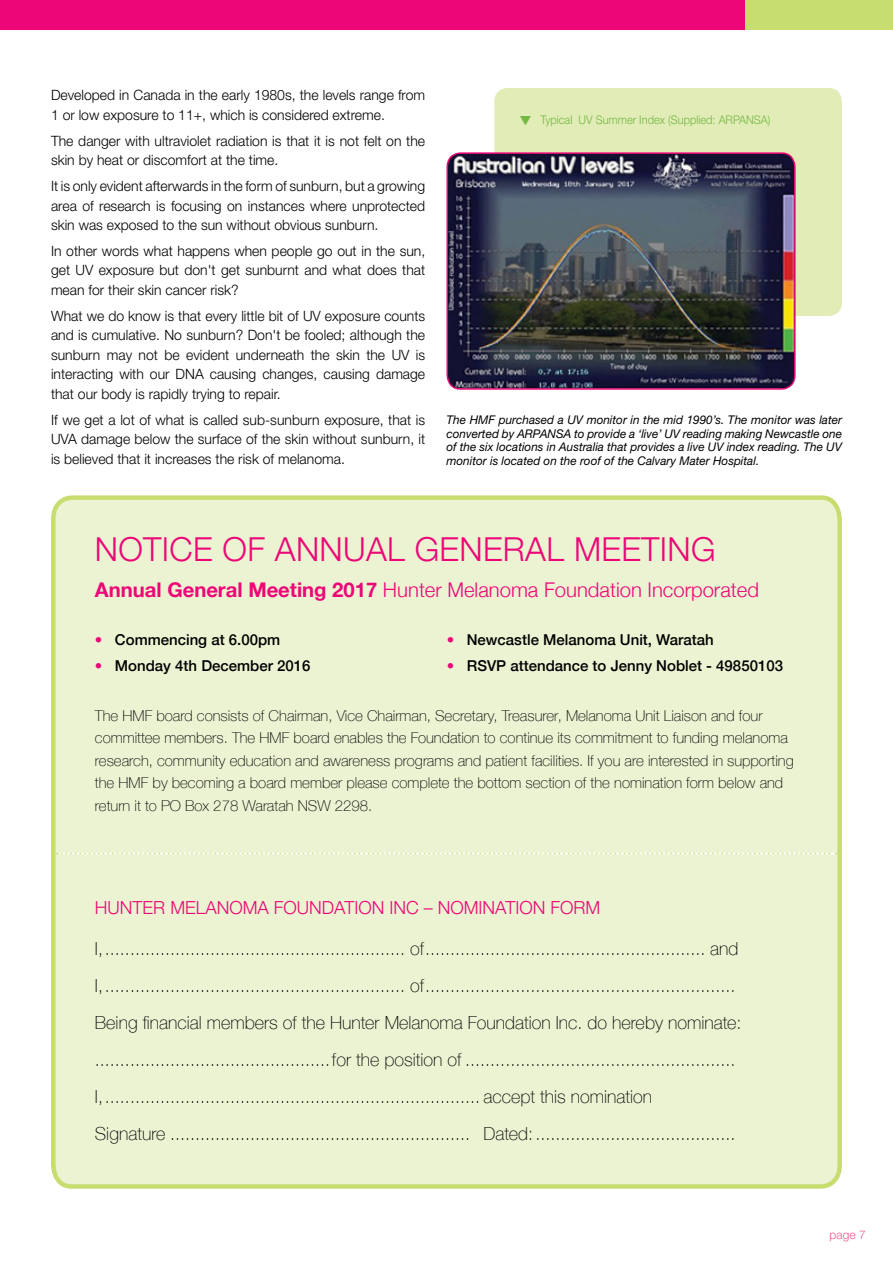
<style>
.page{position:relative;width:893px;height:1263px;background:#fff}
.page>*{position:absolute;margin:0;border:0;box-sizing:border-box;transform-origin:0 0}
.t1{font:300 33px "Helvetica Neue";letter-spacing:.01em;color:#ed0677}
.t2{font:300 20.25px "Helvetica Neue";color:#ed0677}
.t3{font:100 18px/37px "Helvetica Neue";color:#000}
.t4{font:300 18px "Helvetica Neue";color:#ed0677}
.t5{font:100 15px/22.5px "Helvetica Neue";color:#000}
.t6{font:500 15px "Helvetica Neue";color:#000}
.t7{font:300 14.25px/19.5px "Helvetica Neue LT Std";color:#000;text-align:justify}
.t8{font:italic 12px/13.5px "Helvetica Neue LT Std";color:#000;text-align:justify}
.t9{font:300 12px "Helvetica Neue LT Std";color:#f05b8d}
.t10{font:300 11.85px "Helvetica Neue LT Std";color:#74b743;scale:.93 1}
.s1{font-weight:700}
.s2{color:#ed0677}
</style>
<div class="page">
<div style="left:702px;top:0;width:191px;height:30px;background:#c7dd70"></div>
<div style="left:0;top:0;width:744px;height:30px;background:#ed0677"></div>
<div style="left:51px;top:495px;width:791px;height:694px;background:#ecf3d2"></div>
<svg style="left:57px;top:853px;width:780px;height:1px"></svg>
<div style="left:494px;top:88px;width:348px;height:228px;background:#e1ecb6;border-radius:13px"></div>
<img style="left:448px;top:154px;width:346px;height:234px">
<div style="left:446px;top:152px;width:350px;height:238px;border:1px solid #ed0677;border-radius:13px"></div>
<p class="t7" style="left:51px;top:85px;width:376px">Developed in Canada in the early 1980s, the levels range from<br>1 or low exposure to 11+, which is considered extreme.</p>
<p class="t7" style="left:51px;top:131px;width:376px">The danger with ultraviolet radiation is that it is not felt on the skin by heat or discomfort at the time.</p>
<p class="t7" style="left:51px;top:176px;width:376px">It is only evident afterwards in the form of sunburn, but a growing area of research is focusing on instances where unprotected skin was exposed to the sun without obvious sunburn.</p>
<p class="t7" style="left:51px;top:241px;width:376px">In other words what happens when people go out in the sun, get UV exposure but don't get sunburnt and what does that mean for their skin cancer risk?</p>
<p class="t7" style="left:51px;top:306px;width:376px">What we do know is that every little bit of UV exposure counts and is cumulative. No sunburn? Don't be fooled; although the sunburn may not be evident underneath the skin the UV is interacting with our DNA causing changes, causing damage that our body is rapidly trying to repair.</p>
<p class="t7" style="left:51px;top:410px;width:376px">If we get a lot of what is called sub-sunburn exposure, that is UVA damage below the surface of the skin without sunburn, it is believed that it increases the risk of melanoma.</p>
<p class="t8" style="left:446px;top:413px;width:397px">The HMF purchased a UV monitor in the mid 1990’s. The monitor was later converted by ARPANSA to provide a ‘live’ UV reading making Newcastle one of the six locations in Australia that provides a live UV index reading. The UV monitor is located on the roof of the Calvary Mater Hospital.</p>
<p class="t10" style="left:540px;top:113px;width:249px">Typical UV Summer Index (Supplied: ARPANSA)</p>
<h1 class="t1" style="left:95px;top:522px;width:622px">NOTICE OF ANNUAL GENERAL MEETING</h1>
<h2 class="t2" style="left:95px;top:574px;width:665px"><span class="s1">Annual General Meeting 2017</span> Hunter Melanoma Foundation Incorporated</h2>
<p class="t6" style="left:95px;top:628px;width:187px"><span class="s2">•</span> Commencing at 6.00pm</p>
<p class="t6" style="left:95px;top:653px;width:217px"><span class="s2">•</span> Monday 4th December 2016</p>
<p class="t6" style="left:447px;top:628px;width:269px"><span class="s2">•</span> Newcastle Melanoma Unit, Waratah</p>
<p class="t6" style="left:447px;top:653px;width:338px"><span class="s2">•</span> RSVP attendance to Jenny Noblet - 49850103</p>
<p class="t5" style="left:95px;top:703px;width:700px">The HMF board consists of Chairman, Vice Chairman, Secretary, Treasurer, Melanoma Unit Liaison and four committee members. The HMF board enables the Foundation to continue its commitment to funding melanoma research, community education and awareness programs and patient facilities. If you are interested in supporting the HMF by becoming a board member please complete the bottom section of the nomination form below and return it to PO Box 278 Waratah NSW 2298.</p>
<p class="t4" style="left:95px;top:893px;width:507px">HUNTER MELANOMA FOUNDATION INC – NOMINATION FORM</p>
<p class="t3" style="left:95px;top:929px;width:648px">I,............................................................ of........................................................ and I,............................................................ of..............................................................<br>Being financial members of the Hunter Melanoma Foundation Inc. do hereby nominate: ...............................................for the position of ......................................................<br>I,........................................................................... accept this nomination<br>Signature ............................................................ Dated:........................................</p>
<p class="t9" style="left:830px;top:1227px;width:38px">page 7</p>
</div>
